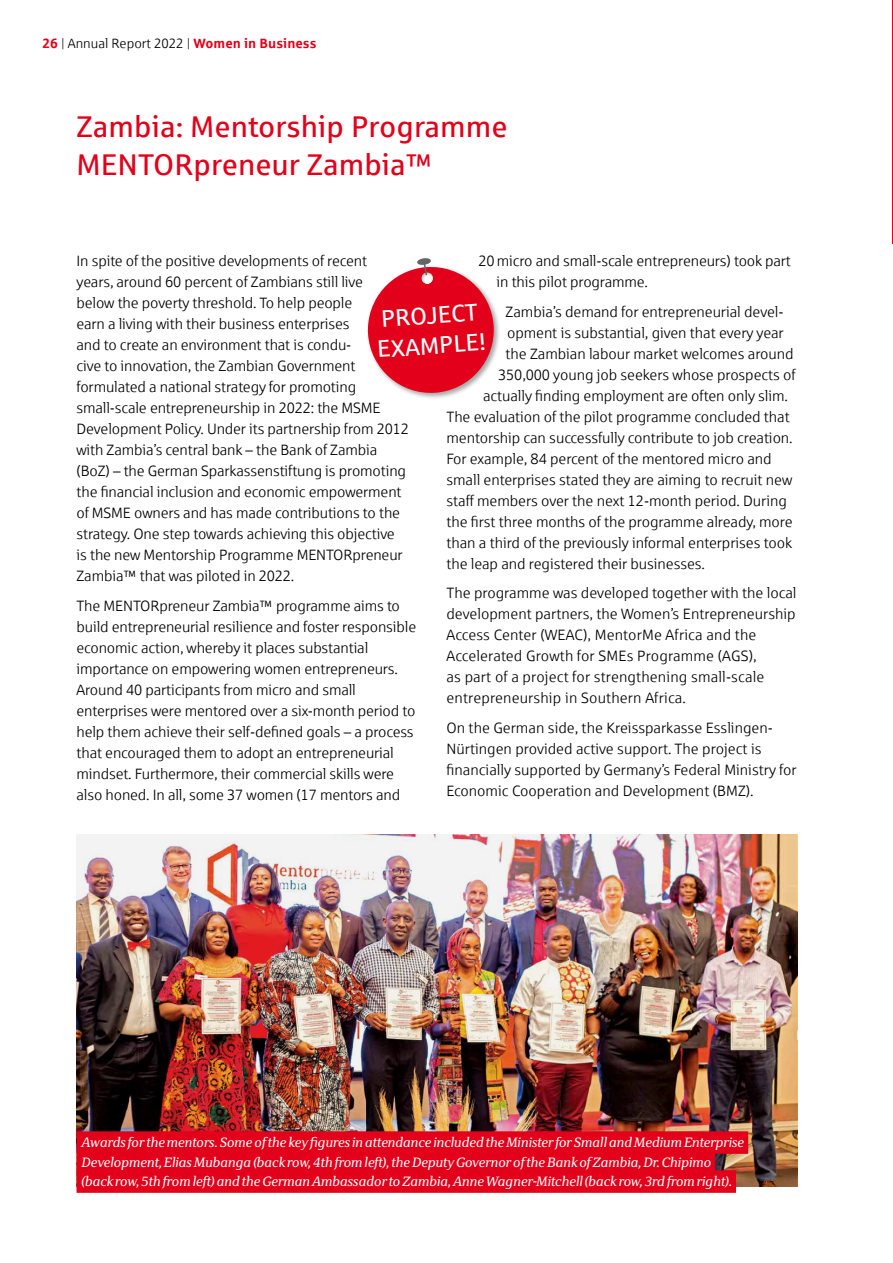
<style>
.page{position:relative;width:893px;height:1263px;background:#fff}
.page>*{position:absolute;margin:0;border:0;box-sizing:border-box;transform-origin:0 0}
.t1{font:30px/37.5px "Sparkasse Rg";color:#e2001a}
.t2{font:24px/30px "Sparkasse Rg";color:#fff}
.t3{font:15px/21px "Sparkasse Lt";letter-spacing:-.01em;color:#000}
.t4{font:italic 13.5px/19.5px "Sparkasse Serif";letter-spacing:-.015em;color:#fff}
.t5{font:13.5px "Sparkasse Lt";color:#000}
.s1{font-family:"Sparkasse Rg";font-weight:700;color:#e2001a}
</style>
<div class="page">
<img style="left:77px;top:834px;width:720px;height:352px">
<div style="left:77px;top:1131px;width:671px;height:23px;background:#e2001a"></div>
<div style="left:77px;top:1151px;width:638px;height:22px;background:#e2001a"></div>
<div style="left:77px;top:1170px;width:659px;height:23px;background:#e2001a"></div>
<div style="left:366px;top:265px;width:135px;height:135px;background:#000;opacity:.35"></div>
<svg style="left:366px;top:258px;width:130px;height:137px"></svg>
<p class="t5" style="left:43px;top:36px;width:275px"><span class="s1">26</span> | Annual Report 2022 | <span class="s1">Women in Business</span></p>
<h1 class="t1" style="left:77px;top:107px;width:433px">Zambia: Mentorship Programme<br>MENTORpreneur Zambia™</h1>
<p class="t3" style="left:497px;top:250px;width:296px;text-indent:-18px">20 micro and small-scale entrepreneurs) took part in this pilot programme.</p>
<p class="t3" style="left:506px;top:301px;width:279px">Zambia’s demand for entrepreneurial devel-</p>
<p class="t3" style="left:507px;top:322px;width:278px">opment is substantial, given that every year</p>
<p class="t3" style="left:506px;top:343px;width:289px">the Zambian labour market welcomes around</p>
<p class="t3" style="left:498px;top:364px;width:299px">350,000 young job seekers whose prospects of</p>
<p class="t3" style="left:483px;top:385px;width:306px">actually finding employment are often only slim.</p>
<p class="t3" style="left:446px;top:406px;width:345px">The evaluation of the pilot programme concluded that</p>
<p class="t3" style="left:446px;top:427px;width:348px">mentorship can successfully contribute to job creation.</p>
<p class="t3" style="left:446px;top:448px;width:327px">For example, 84 percent of the mentored micro and</p>
<p class="t3" style="left:446px;top:469px;width:347px">small enterprises stated they are aiming to recruit new</p>
<p class="t3" style="left:446px;top:490px;width:342px">staff members over the next 12-month period. During</p>
<p class="t3" style="left:446px;top:511px;width:348px">the first three months of the programme already, more</p>
<p class="t3" style="left:446px;top:532px;width:347px">than a third of the previously informal enterprises took</p>
<p class="t3" style="left:446px;top:553px;width:260px">the leap and registered their businesses.</p>
<p class="t3" style="left:446px;top:582px;width:352px">The programme was developed together with the local development partners, the Women’s Entrepreneurship Access Center (WEAC), MentorMe Africa and the Accelerated Growth for SMEs Programme (AGS),<br>as part of a project for strengthening small-scale entrepreneurship in Southern Africa.</p>
<p class="t3" style="left:446px;top:717px;width:352px">On the German side, the Kreissparkasse Esslingen-Nürtingen provided active support. The project is financially supported by Germany’s Federal Ministry for Economic Cooperation and Development (BMZ).</p>
<p class="t3" style="left:77px;top:250px;width:334px">In spite of the positive developments of recent<br>years, around 60 percent of Zambians still live<br>below the poverty threshold. To help people<br>earn a living with their business enterprises<br>and to create an environment that is condu-<br>cive to innovation, the Zambian Government formulated a national strategy for promoting small-scale entrepreneurship in 2022: the MSME Development Policy. Under its partnership from 2012 with Zambia’s central bank – the Bank of Zambia (BoZ) – the German Sparkassenstiftung is promoting the financial inclusion and economic empowerment of MSME owners and has made contributions to the strategy. One step towards achieving this objective<br>is the new Mentorship Programme MENTORpreneur Zambia™ that was piloted in 2022.</p>
<p class="t3" style="left:77px;top:595px;width:341px">The MENTORpreneur Zambia™ programme aims to build entrepreneurial resilience and foster responsible economic action, whereby it places substantial importance on empowering women entrepreneurs.<br>Around 40 participants from micro and small enterprises were mentored over a six-month period to help them achieve their self-defined goals – a process that encouraged them to adopt an entrepreneurial mindset. Furthermore, their commercial skills were also honed. In all, some 37 women (17 mentors and</p>
<h2 class="t2" style="left:374px;top:304px;width:110px;rotate:-4deg">PROJECT<br>EXAMPLE!</h2>
<p class="t4" style="left:81px;top:1133px;width:664px">Awards for the mentors. Some of the key figures in attendance included the Minister for Small and Medium Enterprise<br>Development, Elias Mubanga (back row, 4th from left), the Deputy Governor of the Bank of Zambia, Dr. Chipimo (back row, 5th from left) and the German Ambassador to Zambia, Anne Wagner-Mitchell (back row, 3rd from right).</p>
</div>
